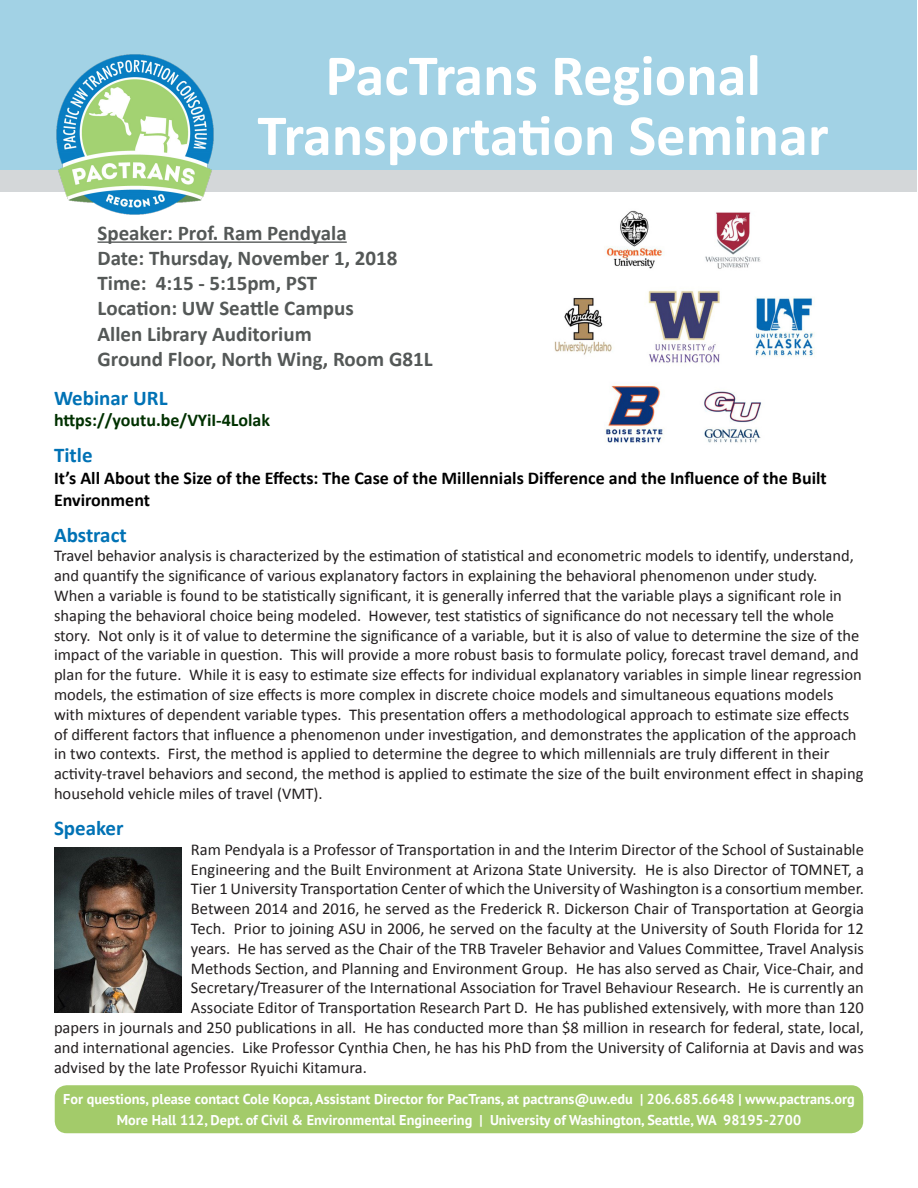
<style>
.page{position:relative;width:918px;height:1188px;background:#fff}
.page>*{position:absolute;margin:0;border:0;box-sizing:border-box;transform-origin:0 0}
.t1{font:700 58.5px/60px "Calibri";color:#fff;text-align:center}
.t2{font:700 21px "Calibri";color:#545857}
.t3{font:700 21px "Calibri";color:#0072b5}
.t4{font:700 18px/21.6px "Calibri";color:#000}
.t5{font:700 18px "Calibri";color:#003100}
.t6{font:16.5px/19.8px "Calibri";color:#231f20}
.t7{font:700 14.25px "PT Sans";color:#fff}
</style>
<div class="page">
<div style="left:55px;top:1085px;width:808px;height:48px;background:#a3cb6a;border-radius:12px"></div>
<div style="left:1px;top:170px;width:916px;height:22px;background:#d4d7d9"></div>
<div style="left:1px;top:1px;width:916px;height:169px;background:#a2d2e5"></div>
<img style="left:56px;top:54px;width:158px;height:161px">
<img style="left:54px;top:847px;width:128px;height:165px">
<hr style="left:98px;top:241px;width:249px;height:2px;background:#545857">
<img style="left:554px;top:210px;width:261px;height:233px">
<p class="t1" style="left:257px;top:45px;width:573px">PacTrans Regional<br>Transportation Seminar</p>
<p class="t2" style="left:98px;top:219px;width:251px">Speaker: Prof. Ram Pendyala</p>
<p class="t2" style="left:98px;top:245px;width:302px">Date: Thursday, November 1, 2018</p>
<p class="t2" style="left:98px;top:270px;width:221px">Time: 4:15 - 5:15pm, PST</p>
<p class="t2" style="left:98px;top:295px;width:258px">Location: UW Seattle Campus</p>
<p class="t2" style="left:98px;top:320px;width:216px">Allen Library Auditorium</p>
<p class="t2" style="left:98px;top:345px;width:337px">Ground Floor, North Wing, Room G81L</p>
<p class="t3" style="left:54px;top:384px;width:115px">Webinar URL</p>
<p class="t5" style="left:54px;top:409px;width:218px">https://youtu.be/VYiI-4Lolak</p>
<p class="t3" style="left:54px;top:442px;width:40px">Title</p>
<p class="t4" style="left:54px;top:467px;width:774px">It’s All About the Size of the Effects: The Case of the Millennials Difference and the Influence of the Built<br>Environment</p>
<p class="t3" style="left:54px;top:521px;width:74px">Abstract</p>
<p class="t6" style="left:54px;top:546px;width:811px">Travel behavior analysis is characterized by the estimation of statistical and econometric models to identify, understand, and quantify the significance of various explanatory factors in explaining the behavioral phenomenon under study.<br>When a variable is found to be statistically significant, it is generally inferred that the variable plays a significant role in shaping the behavioral choice being modeled. However, test statistics of significance do not necessary tell the whole story. Not only is it of value to determine the significance of a variable, but it is also of value to determine the size of the impact of the variable in question. This will provide a more robust basis to formulate policy, forecast travel demand, and plan for the future. While it is easy to estimate size effects for individual explanatory variables in simple linear regression models, the estimation of size effects is more complex in discrete choice models and simultaneous equations models with mixtures of dependent variable types. This presentation offers a methodological approach to estimate size effects of different factors that influence a phenomenon under investigation, and demonstrates the application of the approach in two contexts. First, the method is applied to determine the degree to which millennials are truly different in their activity-travel behaviors and second, the method is applied to estimate the size of the built environment effect in shaping household vehicle miles of travel (VMT).</p>
<p class="t3" style="left:54px;top:815px;width:71px">Speaker</p>
<p class="t6" style="left:191px;top:839px;width:675px">Ram Pendyala is a Professor of Transportation in and the Interim Director of the School of Sustainable</p>
<p class="t6" style="left:191px;top:859px;width:675px">Engineering and the Built Environment at Arizona State University. He is also Director of TOMNET, a</p>
<p class="t6" style="left:191px;top:879px;width:675px">Tier 1 University Transportation Center of which the University of Washington is a consortium member.</p>
<p class="t6" style="left:191px;top:899px;width:675px">Between 2014 and 2016, he served as the Frederick R. Dickerson Chair of Transportation at Georgia</p>
<p class="t6" style="left:191px;top:919px;width:675px">Tech. Prior to joining ASU in 2006, he served on the faculty at the University of South Florida for 12</p>
<p class="t6" style="left:191px;top:938px;width:675px">years. He has served as the Chair of the TRB Traveler Behavior and Values Committee, Travel Analysis</p>
<p class="t6" style="left:191px;top:958px;width:675px">Methods Section, and Planning and Environment Group. He has also served as Chair, Vice-Chair, and</p>
<p class="t6" style="left:191px;top:978px;width:674px">Secretary/Treasurer of the International Association for Travel Behaviour Research. He is currently an</p>
<p class="t6" style="left:191px;top:998px;width:675px">Associate Editor of Transportation Research Part D. He has published extensively, with more than 120</p>
<p class="t6" style="left:54px;top:1018px;width:812px">papers in journals and 250 publications in all. He has conducted more than $8 million in research for federal, state, local,</p>
<p class="t6" style="left:54px;top:1037px;width:811px">and international agencies. Like Professor Cynthia Chen, he has his PhD from the University of California at Davis and was</p>
<p class="t6" style="left:54px;top:1057px;width:314px">advised by the late Professor Ryuichi Kitamura.</p>
<p class="t7" style="left:63px;top:1089px;width:793px">For questions, please contact Cole Kopca, Assistant Director for PacTrans, at pactrans@uw.edu | 206.685.6648 | www.pactrans.org</p>
<p class="t7" style="left:117px;top:1111px;width:686px">More Hall 112, Dept. of Civil &amp; Environmental Engineering | University of Washington, Seattle, WA 98195-2700</p>
</div>
